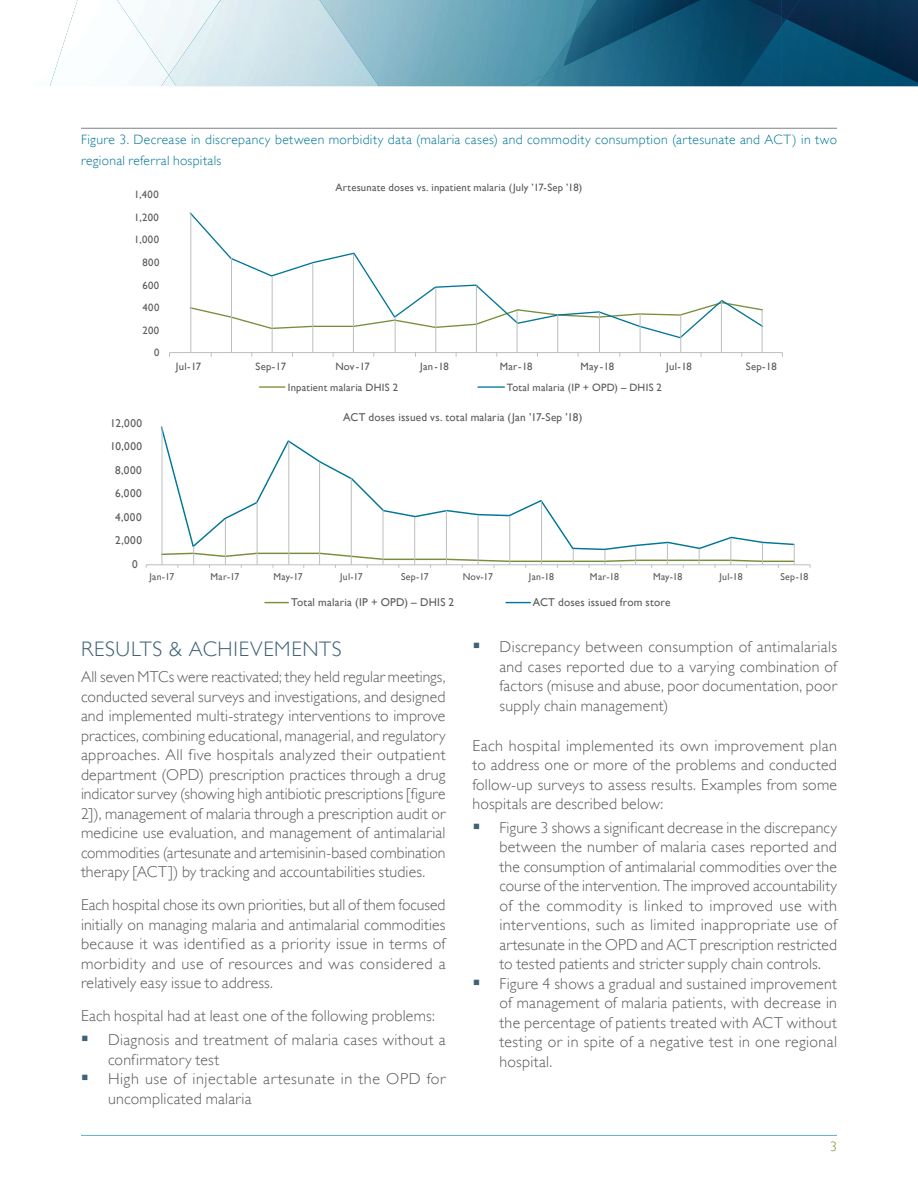
<style>
.page{position:relative;width:918px;height:1188px;background:#fff}
.page>*{position:absolute;margin:0;border:0;box-sizing:border-box;transform-origin:0 0}
.t1{font:300 21px "Gill Sans";letter-spacing:.035em;color:#3f6276}
.t2{font:300 15.75px/19.5px "Gill Sans";letter-spacing:.02em;color:#58595b;text-align:justify}
.t3{font:300 13.5px/21px "Gill Sans";letter-spacing:.03em;color:#007697}
.t4{font:300 13.5px "Gill Sans";color:#788e1e}
.t5{font:11.4px "Gill Sans";letter-spacing:.02em;color:#595a5a}
.t6{font:10.65px "Gill Sans";letter-spacing:.02em;color:#58595b}
.t7{font:9.9px "Gill Sans";letter-spacing:.02em;color:#595a5a}
</style>
<div class="page">
<hr style="left:81px;top:1135px;width:756px;height:1px;background:#66adc1">
<img style="left:50px;top:0;width:32px;height:86px">
<img style="left:108px;top:0;width:122px;height:75px">
<img style="left:781px;top:26px;width:5px;height:60px">
<img style="left:786px;top:0;width:132px;height:86px">
<img style="left:310px;top:0;width:254px;height:86px">
<img style="left:161px;top:75px;width:15px;height:11px">
<svg style="left:781px;top:19px;width:5px;height:7px"></svg>
<img style="left:633px;top:6px;width:148px;height:80px">
<img style="left:538px;top:33px;width:95px;height:53px">
<img style="left:633px;top:0;width:56px;height:33px">
<img style="left:564px;top:0;width:69px;height:66px">
<img style="left:676px;top:0;width:48px;height:6px">
<img style="left:545px;top:33px;width:29px;height:42px">
<img style="left:781px;top:0;width:28px;height:19px">
<img style="left:724px;top:0;width:57px;height:17px">
<hr style="left:169px;top:352px;width:613px;height:1px;background:#bcbec0">
<svg style="left:189px;top:212px;width:575px;height:127px"></svg>
<hr style="left:762px;top:309px;width:1px;height:44px;background:#bcbec0">
<hr style="left:721px;top:301px;width:1px;height:52px;background:#bcbec0">
<hr style="left:680px;top:315px;width:1px;height:38px;background:#bcbec0">
<hr style="left:640px;top:313px;width:1px;height:40px;background:#bcbec0">
<hr style="left:599px;top:312px;width:1px;height:41px;background:#bcbec0">
<hr style="left:558px;top:315px;width:1px;height:38px;background:#bcbec0">
<hr style="left:517px;top:310px;width:1px;height:43px;background:#bcbec0">
<hr style="left:476px;top:286px;width:1px;height:67px;background:#bcbec0">
<hr style="left:436px;top:288px;width:1px;height:65px;background:#bcbec0">
<hr style="left:395px;top:317px;width:1px;height:36px;background:#bcbec0">
<hr style="left:353px;top:254px;width:1px;height:99px;background:#bcbec0">
<hr style="left:313px;top:263px;width:1px;height:90px;background:#bcbec0">
<hr style="left:272px;top:276px;width:1px;height:77px;background:#bcbec0">
<hr style="left:231px;top:258px;width:1px;height:95px;background:#bcbec0">
<hr style="left:191px;top:213px;width:1px;height:140px;background:#bcbec0">
<hr style="left:259px;top:386px;width:26px;height:2px;background:#778e3a">
<hr style="left:478px;top:386px;width:26px;height:2px;background:#007698">
<hr style="left:81px;top:128px;width:756px;height:1px;background:#808285">
<hr style="left:146px;top:565px;width:664px;height:1px;background:#bcbec0">
<svg style="left:160px;top:426px;width:579px;height:112px"></svg>
<hr style="left:541px;top:501px;width:1px;height:64px;background:#bcbec0">
<hr style="left:510px;top:516px;width:1px;height:49px;background:#bcbec0">
<hr style="left:478px;top:515px;width:1px;height:50px;background:#bcbec0">
<hr style="left:446px;top:510px;width:1px;height:55px;background:#bcbec0">
<hr style="left:414px;top:517px;width:1px;height:48px;background:#bcbec0">
<hr style="left:383px;top:510px;width:1px;height:55px;background:#bcbec0">
<hr style="left:351px;top:478px;width:1px;height:87px;background:#bcbec0">
<hr style="left:319px;top:462px;width:1px;height:103px;background:#bcbec0">
<hr style="left:289px;top:442px;width:1px;height:123px;background:#bcbec0">
<hr style="left:257px;top:502px;width:1px;height:63px;background:#bcbec0">
<hr style="left:225px;top:519px;width:1px;height:46px;background:#bcbec0">
<svg style="left:160px;top:538px;width:635px;height:30px"></svg>
<hr style="left:162px;top:427px;width:1px;height:138px;background:#bcbec0">
<svg style="left:265px;top:602px;width:23px;height:1px"></svg>
<svg style="left:506px;top:602px;width:24px;height:1px"></svg>
<p class="t3" style="left:81px;top:129px;width:758px">Figure 3. Decrease in discrepancy between morbidity data (malaria cases) and commodity consumption (artesunate and ACT) in two regional referral hospitals</p>
<p class="t6" style="left:134px;top:188px;width:26px">1,400</p>
<p class="t6" style="left:134px;top:211px;width:26px">1,200</p>
<p class="t6" style="left:134px;top:234px;width:26px">1,000</p>
<p class="t6" style="left:143px;top:256px;width:18px">800</p>
<p class="t6" style="left:143px;top:279px;width:18px">600</p>
<p class="t6" style="left:143px;top:301px;width:18px">400</p>
<p class="t6" style="left:143px;top:324px;width:18px">200</p>
<p class="t6" style="left:154px;top:347px;width:7px">0</p>
<p class="t5" style="left:110px;top:416px;width:33px">12,000</p>
<p class="t5" style="left:110px;top:440px;width:33px">10,000</p>
<p class="t5" style="left:115px;top:463px;width:28px">8,000</p>
<p class="t5" style="left:115px;top:487px;width:28px">6,000</p>
<p class="t5" style="left:115px;top:510px;width:28px">4,000</p>
<p class="t5" style="left:115px;top:534px;width:28px">2,000</p>
<p class="t5" style="left:132px;top:557px;width:7px">0</p>
<p class="t6" style="left:335px;top:181px;width:248px">Artesunate doses vs. inpatient malaria (July ’17-Sep ’18)</p>
<p class="t6" style="left:176px;top:360px;width:27px">Jul-17</p>
<p class="t6" style="left:256px;top:360px;width:32px">Sep-17</p>
<p class="t6" style="left:335px;top:360px;width:36px">Nov-17</p>
<p class="t6" style="left:420px;top:360px;width:30px">Jan-18</p>
<p class="t6" style="left:500px;top:360px;width:34px">Mar-18</p>
<p class="t6" style="left:580px;top:360px;width:35px">May-18</p>
<p class="t6" style="left:666px;top:360px;width:27px">Jul-18</p>
<p class="t6" style="left:746px;top:360px;width:32px">Sep-18</p>
<p class="t6" style="left:288px;top:381px;width:112px">Inpatient malaria DHIS 2</p>
<p class="t6" style="left:507px;top:381px;width:157px">Total malaria (IP + OPD) – DHIS 2</p>
<p class="t5" style="left:343px;top:410px;width:241px">ACT doses issued vs. total malaria (Jan ’17-Sep ’18)</p>
<p class="t7" style="left:149px;top:571px;width:26px">Jan-17</p>
<p class="t7" style="left:211px;top:571px;width:30px">Mar-17</p>
<p class="t7" style="left:274px;top:571px;width:31px">May-17</p>
<p class="t7" style="left:340px;top:571px;width:24px">Jul-17</p>
<p class="t7" style="left:401px;top:571px;width:29px">Sep-17</p>
<p class="t7" style="left:463px;top:571px;width:32px">Nov-17</p>
<p class="t7" style="left:529px;top:571px;width:27px">Jan-18</p>
<p class="t7" style="left:590px;top:571px;width:31px">Mar-18</p>
<p class="t7" style="left:653px;top:571px;width:31px">May-18</p>
<p class="t7" style="left:720px;top:571px;width:25px">Jul-18</p>
<p class="t7" style="left:781px;top:571px;width:29px">Sep-18</p>
<p class="t5" style="left:291px;top:595px;width:165px">Total malaria (IP + OPD) – DHIS 2</p>
<p class="t5" style="left:533px;top:595px;width:139px">ACT doses issued from store</p>
<h1 class="t1" style="left:81px;top:637px;width:262px">RESULTS &amp; ACHIEVEMENTS</h1>
<p class="t2" style="left:81px;top:667px;width:366px">All seven MTCs were reactivated; they held regular meetings, conducted several surveys and investigations, and designed and implemented multi-strategy interventions to improve practices, combining educational, managerial, and regulatory approaches. All five hospitals analyzed their outpatient department (OPD) prescription practices through a drug indicator survey (showing high antibiotic prescriptions [figure 2]), management of malaria through a prescription audit or medicine use evaluation, and management of antimalarial commodities (artesunate and artemisinin-based combination therapy [ACT]) by tracking and accountabilities studies.</p>
<p class="t2" style="left:81px;top:895px;width:366px">Each hospital chose its own priorities, but all of them focused initially on managing malaria and antimalarial commodities because it was identified as a priority issue in terms of morbidity and use of resources and was considered a relatively easy issue to address.</p>
<p class="t2" style="left:108px;top:1004px;width:339px;line-height:23.9px;text-indent:-27px">Each hospital had at least one of the following problems:<br>Diagnosis and treatment of malaria cases without a</p>
<p class="t2" style="left:108px;top:1049px;width:339px;text-align:left">confirmatory test<br>High use of injectable artesunate in the OPD for uncomplicated malaria</p>
<p class="t2" style="left:500px;top:637px;width:339px">Discrepancy between consumption of antimalarials and cases reported due to a varying combination of factors (misuse and abuse, poor documentation, poor supply chain management)</p>
<p class="t2" style="left:472px;top:736px;width:366px">Each hospital implemented its own improvement plan to address one or more of the problems and conducted follow-up surveys to assess results. Examples from some hospitals are described below:</p>
<p class="t2" style="left:500px;top:818px;width:339px;text-align:left">Figure 3 shows a significant decrease in the discrepancy between the number of malaria cases reported and the consumption of antimalarial commodities over the course of the intervention. The improved accountability of the commodity is linked to improved use with interventions, such as limited inappropriate use of artesunate in the OPD and ACT prescription restricted to tested patients and stricter supply chain controls.<br>Figure 4 shows a gradual and sustained improvement of management of malaria patients, with decrease in the percentage of patients treated with ACT without testing or in spite of a negative test in one regional hospital.</p>
<p class="t4" style="left:830px;top:1139px;width:8px">3</p>
</div>
